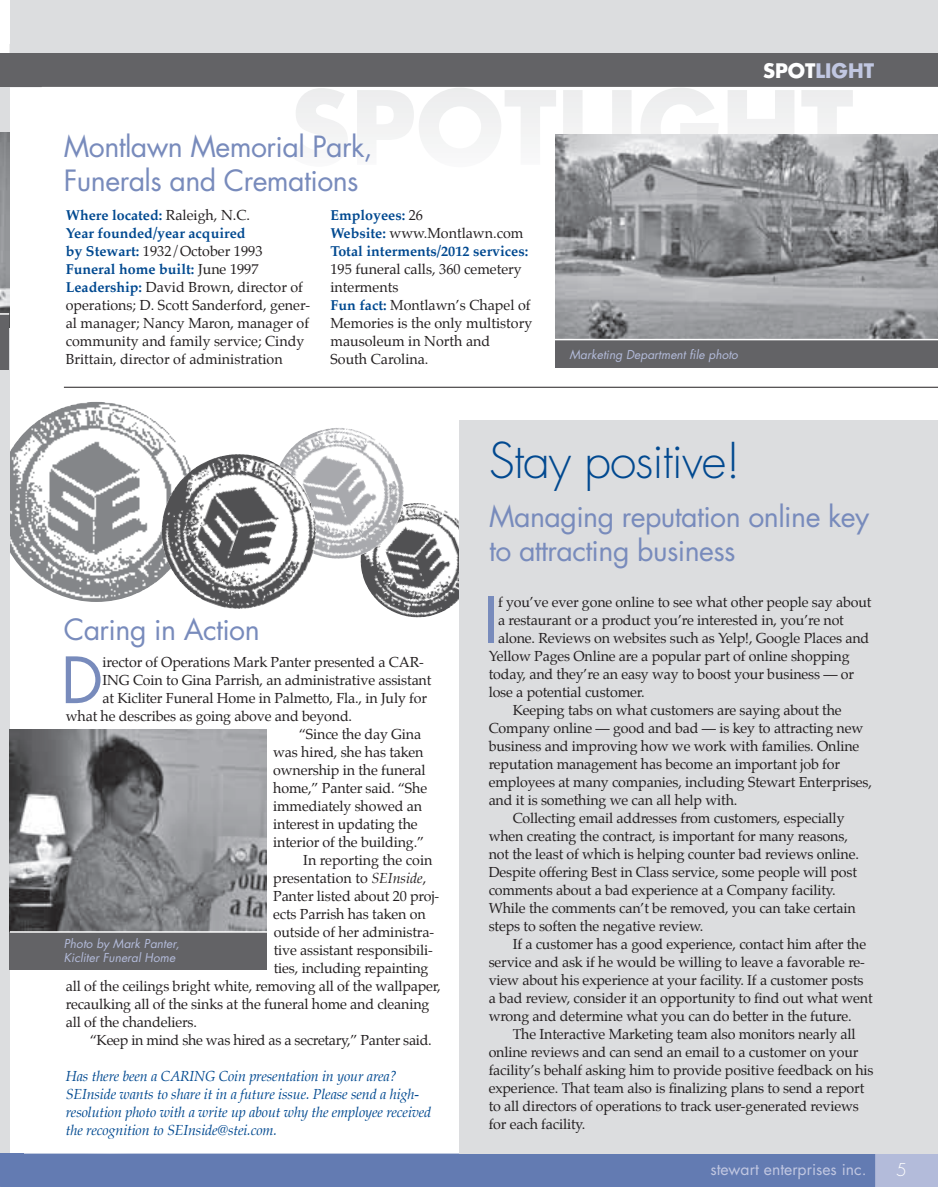
<style>
.page{position:relative;width:938px;height:1187px;background:#fff}
.page>*{position:absolute;margin:0;border:0;box-sizing:border-box;transform-origin:0 0}
.t1{font:61.95px "Futura";color:#788bbc}
.t2{font:300 48px "Futura";letter-spacing:-.02em;color:#014990}
.t3{font:28.5px/34.2px "Futura";letter-spacing:-.02em;color:#788bbc}
.t4{font:700 19.5px "Futura";color:#c1c7e1}
.t5{font:300 17.25px "Futura";color:#fff}
.t6{font:15.75px "Futura";color:#c1c7e1}
.t7{font:14.25px/18px "Palatino";letter-spacing:-.01em;color:#231f20}
.t8{font:italic 14.25px/18px "Palatino";letter-spacing:-.01em;color:#014990}
.t9{font:700 14.25px/18px "Palatino";color:#014990}
.t10{font:italic 12px/14.4px "Futura";color:#b3bbda}
.s1{font-weight:700;color:#014990}
.s2{font-weight:400;color:#231f20}
.s3{color:#fff}
.s4{font-style:italic}
</style>
<div class="page">
<div style="left:10px;top:0;width:928px;height:53px;background:#dcdddf"></div>
<svg style="left:9px;top:44px;width:929px;height:43px"></svg>
<div style="left:0;top:83px;width:10px;height:1085px;background:#dcdddf"></div>
<div style="left:0;top:53px;width:23px;height:34px;background:#636366"></div>
<svg style="left:10px;top:402px;width:449px;height:216px"></svg>
<img style="left:152px;top:454px;width:174px;height:164px">
<div style="left:459px;top:420px;width:479px;height:733px;background:#dcdddf"></div>
<img style="left:555px;top:134px;width:383px;height:205px">
<div style="left:10px;top:931px;width:257px;height:38px;background:#636366"></div>
<img style="left:10px;top:729px;width:256px;height:202px">
<hr style="left:10px;top:931px;width:258px;height:1px;background:#fff">
<hr style="left:64px;top:387px;width:874px;height:1px;background:#231f20">
<img style="left:0;top:133px;width:10px;height:194px">
<div style="left:0;top:313px;width:9px;height:56px;background:#636366"></div>
<div style="left:555px;top:340px;width:383px;height:27px;background:#636366"></div>
<svg style="left:0;top:1153px;width:938px;height:34px"></svg>
<h3 class="t3" style="left:64px;top:128px;width:310px">Montlawn Memorial Park,<br>Funerals and Cremations</h3>
<p class="t7" style="left:66px;top:206px;width:246px"><span class="s1">Where located:</span> Raleigh, N.C.<br><span class="s1">Year founded/year acquired<br>by Stewart:</span> 1932/October 1993<br><span class="s1">Funeral home built:</span> June 1997<br><span class="s1">Leadership:</span> David Brown, director of operations; D. Scott Sanderford, gener&shy;al manager; Nancy Maron, manager of community and family service; Cindy Brittain, director of administration</p>
<p class="t9" style="left:330px;top:206px;width:199px">Employees: <span class="s2">26<br></span>Website: <span class="s2">www.Montlawn.com<br></span>Total interments/2012 services:</p>
<p class="t7" style="left:330px;top:260px;width:203px">195 funeral calls, 360 cemetery interments<br><span class="s1">Fun fact:</span> Montlawn’s Chapel of<br>Memories is the only multistory mausoleum in North and<br>South Carolina.</p>
<h3 class="t4" style="left:763px;top:57px;width:113px"><span class="s3">SPOT</span>LIGHT</h3>
<p class="t10" style="left:569px;top:346px;width:170px">Marketing Department file photo</p>
<h2 class="t2" style="left:489px;top:430px;width:253px">Stay positive!</h2>
<h3 class="t3" style="left:64px;top:612px;width:197px">Caring in Action</h3>
<h1 class="t1" style="left:61px;top:637px;width:44px">D</h1>
<p class="t7" style="left:102px;top:653px;width:323px">irector of Operations Mark Panter presented a CAR-</p>
<p class="t7" style="left:102px;top:671px;width:330px">ING Coin to Gina Parrish, an administrative assistant</p>
<p class="t7" style="left:102px;top:689px;width:326px">at Kicliter Funeral Home in Palmetto, Fla., in July for</p>
<p class="t7" style="left:66px;top:707px;width:288px">what he describes as going above and beyond.</p>
<p class="t7" style="left:299px;top:725px;width:124px">“Since the day Gina</p>
<p class="t7" style="left:273px;top:743px;width:152px">was hired, she has taken</p>
<p class="t7" style="left:273px;top:761px;width:154px">ownership in the funeral</p>
<p class="t7" style="left:273px;top:779px;width:156px">home,” Panter said. “She</p>
<p class="t7" style="left:273px;top:797px;width:150px">immediately showed an</p>
<p class="t7" style="left:273px;top:815px;width:146px">interest in updating the</p>
<p class="t7" style="left:273px;top:833px;width:153px">interior of the building.”</p>
<p class="t7" style="left:303px;top:851px;width:131px">In reporting the coin</p>
<p class="t7" style="left:273px;top:869px;width:155px">presentation to <span class="s4">SEInside</span>,</p>
<p class="t7" style="left:273px;top:887px;width:168px">Panter listed about 20 proj-</p>
<p class="t7" style="left:273px;top:905px;width:154px">ects Parrish has taken on</p>
<p class="t7" style="left:274px;top:923px;width:162px">outside of her administra-</p>
<p class="t7" style="left:274px;top:941px;width:161px">tive assistant responsibili-</p>
<p class="t7" style="left:274px;top:959px;width:156px">ties, including repainting</p>
<p class="t7" style="left:66px;top:977px;width:377px">all of the ceilings bright white, removing all of the wallpaper,</p>
<p class="t7" style="left:66px;top:995px;width:365px">recaulking all of the sinks at the funeral home and cleaning</p>
<p class="t7" style="left:66px;top:1013px;width:133px">all of the chandeliers.</p>
<p class="t7" style="left:90px;top:1031px;width:343px">“Keep in mind she was hired as a secretary,” Panter said.</p>
<p class="t8" style="left:66px;top:1067px;width:367px">Has there been a CARING Coin presentation in your area?<br>SEInside wants to share it in a future issue. Please send a high&shy;resolution photo with a write up about why the employee received the recognition to SEInside@stei.com.</p>
<p class="t10" style="left:64px;top:935px;width:117px">Photo by Mark Panter,<br>Kicliter Funeral Home</p>
<h3 class="t3" style="left:489px;top:499px;width:382px">Managing reputation online key to attracting business</h3>
<h1 class="t1" style="left:484px;top:577px;width:16px">I</h1>
<p class="t7" style="left:498px;top:593px;width:375px">f you’ve ever gone online to see what other people say about</p>
<p class="t7" style="left:498px;top:611px;width:347px">a restaurant or a product you’re interested in, you’re not</p>
<p class="t7" style="left:498px;top:629px;width:373px">alone. Reviews on websites such as Yelp!, Google Places and</p>
<p class="t7" style="left:489px;top:647px;width:362px">Yellow Pages Online are a popular part of online shopping</p>
<p class="t7" style="left:489px;top:665px;width:367px">today, and they’re an easy way to boost your business — or</p>
<p class="t7" style="left:489px;top:683px;width:158px">lose a potential customer.</p>
<p class="t7" style="left:513px;top:701px;width:331px">Keeping tabs on what customers are saying about the</p>
<p class="t7" style="left:489px;top:719px;width:376px">Company online — good and bad — is key to attracting new</p>
<p class="t7" style="left:489px;top:736px;width:372px">business and improving how we work with families. Online</p>
<p class="t7" style="left:489px;top:754px;width:353px">reputation management has become an important job for</p>
<p class="t7" style="left:489px;top:772px;width:385px">employees at many companies, including Stewart Enterprises,</p>
<p class="t7" style="left:489px;top:790px;width:250px">and it is something we can all help with.</p>
<p class="t7" style="left:513px;top:808px;width:333px">Collecting email addresses from customers, especially</p>
<p class="t7" style="left:489px;top:826px;width:361px">when creating the contract, is important for many reasons,</p>
<p class="t7" style="left:489px;top:844px;width:372px">not the least of which is helping counter bad reviews online.</p>
<p class="t7" style="left:489px;top:862px;width:370px">Despite offering Best in Class service, some people will post</p>
<p class="t7" style="left:489px;top:880px;width:348px">comments about a bad experience at a Company facility.</p>
<p class="t7" style="left:489px;top:898px;width:368px">While the comments can’t be removed, you can take certain</p>
<p class="t7" style="left:489px;top:916px;width:216px">steps to soften the negative review.</p>
<p class="t7" style="left:513px;top:934px;width:355px">If a customer has a good experience, contact him after the</p>
<p class="t7" style="left:489px;top:952px;width:378px">service and ask if he would be willing to leave a favorable re-</p>
<p class="t7" style="left:489px;top:970px;width:376px">view about his experience at your facility. If a customer posts</p>
<p class="t7" style="left:489px;top:988px;width:386px">a bad review, consider it an opportunity to find out what went</p>
<p class="t7" style="left:489px;top:1006px;width:364px">wrong and determine what you can do better in the future.</p>
<p class="t7" style="left:513px;top:1024px;width:344px">The Interactive Marketing team also monitors nearly all</p>
<p class="t7" style="left:489px;top:1042px;width:371px">online reviews and can send an email to a customer on your</p>
<p class="t7" style="left:489px;top:1060px;width:386px">facility’s behalf asking him to provide positive feedback on his</p>
<p class="t7" style="left:489px;top:1078px;width:377px">experience. That team also is finalizing plans to send a report</p>
<p class="t7" style="left:489px;top:1096px;width:372px">to all directors of operations to track user-generated reviews</p>
<p class="t7" style="left:489px;top:1114px;width:98px">for each facility.</p>
<p class="t6" style="left:710px;top:1157px;width:158px">stewart enterprises inc.</p>
<p class="t5" style="left:896px;top:1158px;width:12px">5</p>
</div>
